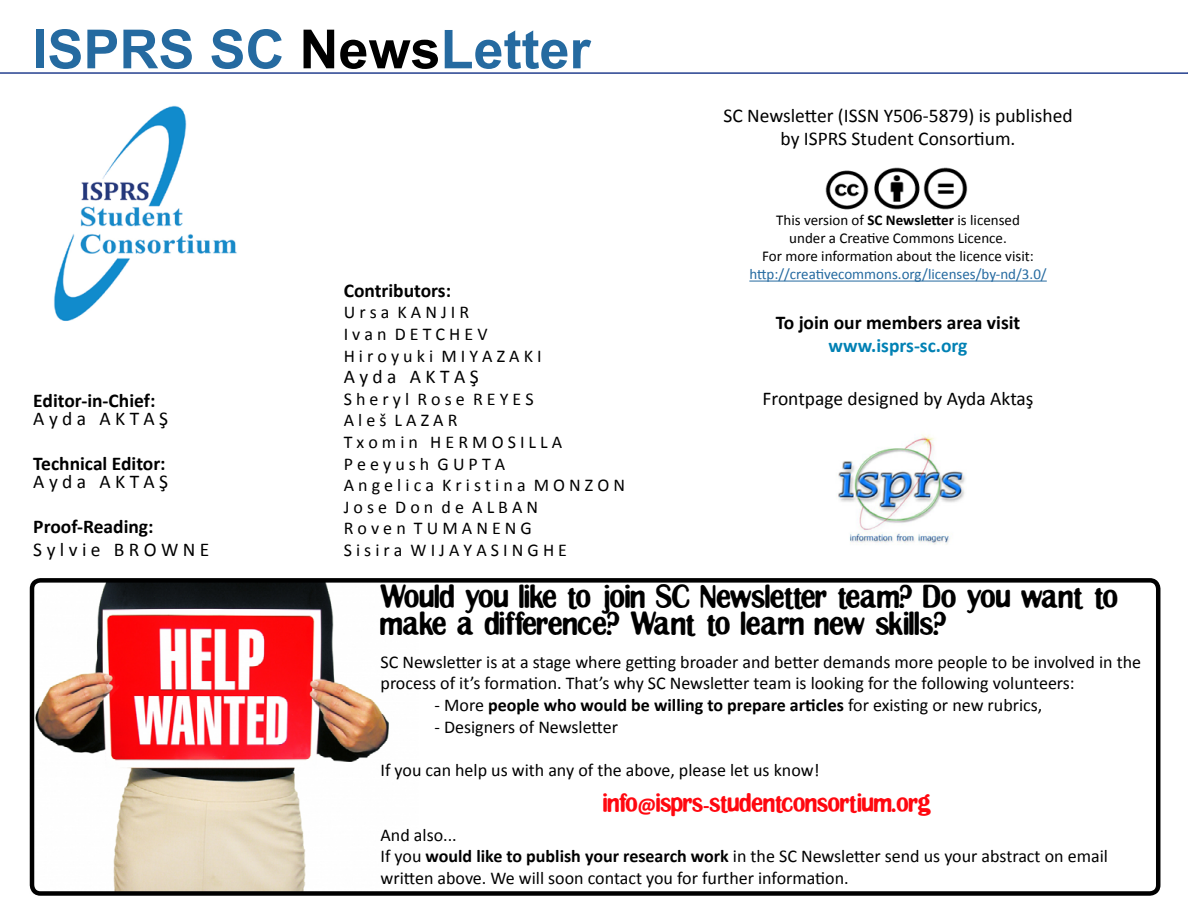
<style>
.page{position:relative;width:1188px;height:918px;background:#fff}
.page>*{position:absolute;margin:0;border:0;box-sizing:border-box;transform-origin:0 0}
.t1{font:700 54px "Arial";color:#256aa0}
.t2{font:22.5px/27px "Clingy";letter-spacing:.025em;color:#000}
.t3{font:19.5px/23.4px "Calibri";color:#000;text-align:center}
.t4{font:700 19.5px "Calibri";color:#000}
.t5{font:700 19.5px "Calibri";color:#0081b4}
.t6{font:18px/21.6px "Calibri";color:#000}
.t7{font:700 18px "Calibri";color:#000}
.t8{font:18px "Clingy";color:#ff0810}
.t9{font:15px/18px "Calibri";color:#000;text-align:center}
.t10{font:15px "Calibri";color:#256aa0}
.s1{color:#000}
.s2{font-weight:700}
.s3{font-weight:400}
.s4{font-family:"Calibri";font-weight:700;font-size:21px}
</style>
<div class="page">
<hr style="left:0;top:72px;width:1188px;height:2px;background:#25408f">
<img style="left:30px;top:583px;width:359px;height:308px">
<div style="left:30px;top:578px;width:1130px;height:318px;border:4px solid #000;border-radius:9px"></div>
<img style="left:54px;top:105px;width:183px;height:216px">
<img style="left:825px;top:170px;width:44px;height:40px">
<img style="left:874px;top:167px;width:94px;height:43px">
<hr style="left:749px;top:281px;width:298px;height:1px;background:#256aa0">
<img style="left:838px;top:434px;width:128px;height:111px">
<h1 class="t1" style="left:32px;top:13px;width:560px">ISPRS SC <span class="s1">News</span>Letter</h1>
<p class="t4" style="left:33px;top:388px;width:124px">Editor-in-Chief:</p>
<p class="t3" style="left:33px;top:407px;width:136px">A y d a A K T A Ş</p>
<p class="t4" style="left:33px;top:451px;width:134px">Technical Editor:</p>
<p class="t3" style="left:33px;top:470px;width:136px">A y d a A K T A Ş</p>
<p class="t4" style="left:33px;top:514px;width:122px">Proof-Reading:</p>
<p class="t3" style="left:33px;top:538px;width:178px">S y l v i e B R O W N E</p>
<p class="t4" style="left:344px;top:278px;width:109px">Contributors:</p>
<p class="t6" style="left:344px;top:302px;width:199px">U r s a K A N J I R<br>I v a n D E T C H E V<br>H i r o y u k i M I Y A Z A K I</p>
<p class="t3" style="left:344px;top:365px;width:136px">A y d a A K T A Ş</p>
<p class="t6" style="left:344px;top:388px;width:283px">S h e r y l R o s e R E Y E S<br>A l e š L A Z A R<br>T x o m i n H E R M O S I L L A<br>P e e y u s h G U P T A<br>A n g e l i c a K r i s t i n a M O N Z O N<br>J o s e D o n d e A L B A N<br>R o v e n T U M A N E N G<br>S i s i r a W I J A Y A S I N G H E</p>
<p class="t3" style="left:723px;top:104px;width:351px">SC Newsletter (ISSN Y506-5879) is published by ISPRS Student Consortium.</p>
<p class="t9" style="left:762px;top:211px;width:273px">This version of <span class="s2">SC Newsletter</span> is licensed under a Creative Commons Licence.<br>For more information about the licence visit:</p>
<p class="t10" style="left:749px;top:265px;width:299px">http://creativecommons.org/licenses/by-nd/3.0/</p>
<p class="t4" style="left:776px;top:310px;width:246px">To join our members area visit</p>
<p class="t5" style="left:829px;top:333px;width:140px">www.isprs-sc.org</p>
<p class="t3" style="left:763px;top:387px;width:273px">Frontpage designed by Ayda Aktaş</p>
<p class="t2" style="left:381px;top:587px;width:739px">Would you like to join SC Newsletter team? Do you want to make a difference? Want to learn new skills?</p>
<p class="t6" style="left:381px;top:651px;width:762px">SC Newsletter is at a stage where getting broader and better demands more people to be involved in the process of it’s formation. That’s why SC Newsletter team is looking for the following volunteers:</p>
<p class="t7" style="left:435px;top:694px;width:609px"><span class="s3">- More</span> people who would be willing to prepare articles <span class="s3">for existing or new rubrics,</span></p>
<p class="t6" style="left:435px;top:716px;width:185px">- Designers of Newsletter</p>
<p class="t6" style="left:381px;top:759px;width:441px">If you can help us with any of the above, please let us know!</p>
<p class="t8" style="left:603px;top:795px;width:329px">info<span class="s4">@</span>isprs<span class="s4">-</span>studentconsortium.org</p>
<p class="t6" style="left:381px;top:824px;width:729px">And also...<br>If you <span class="s2">would like to publish your research work</span> in the SC Newsletter send us your abstract on email written above. We will soon contact you for further information.</p>
</div>
